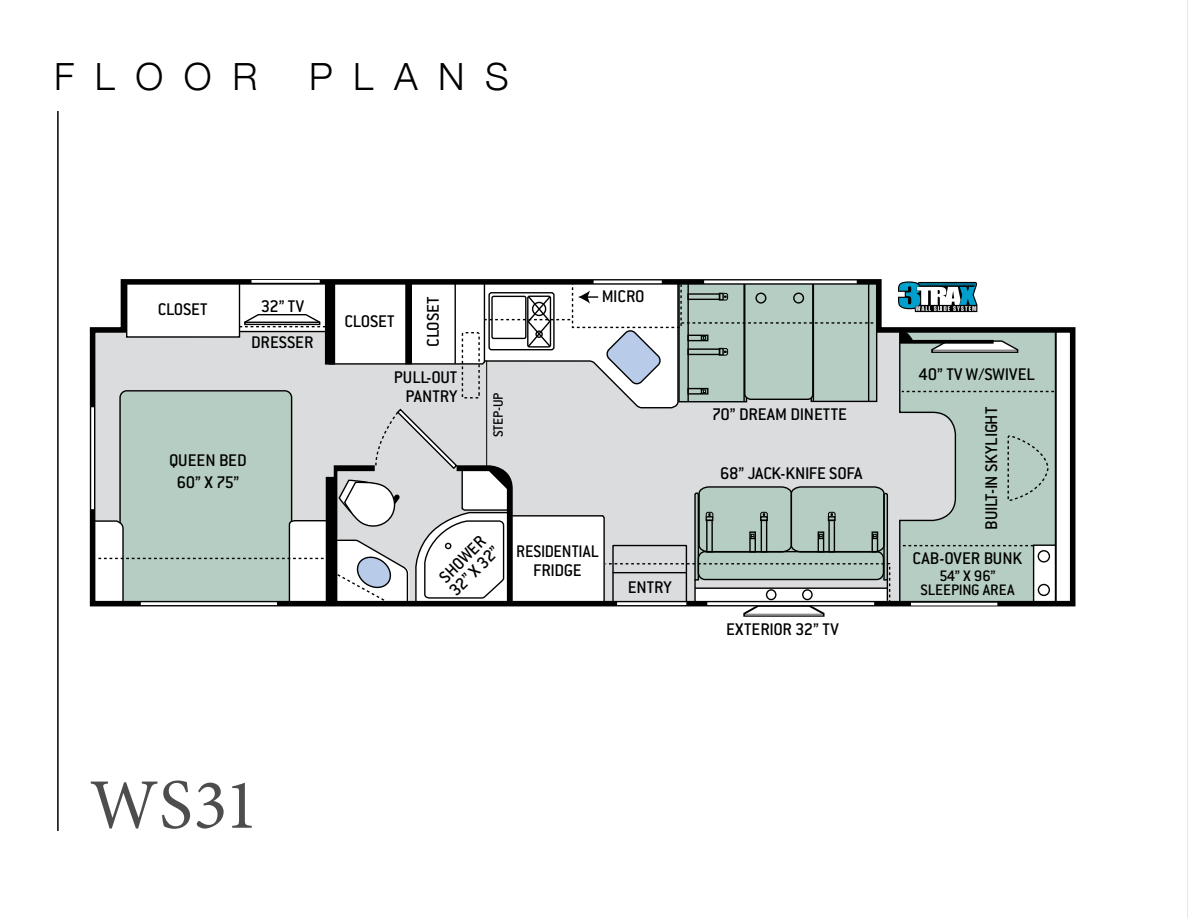
<style>
.page{position:relative;width:1188px;height:918px;background:#fff}
.page>*{position:absolute;margin:0;border:0;box-sizing:border-box;transform-origin:0 0}
.t1{font:71.1px "Minion Pro";color:#4c4d4f}
.t2{font:300 37.5px "Helvetica Neue";letter-spacing:.55em;color:#000}
.t3{font:500 18.6px/22.2px "Conduit ITC";color:#000;text-align:center}
.t4{font:500 18.6px "Conduit ITC";letter-spacing:-.025em;color:#000}
.t5{font:500 18.45px "Conduit ITC";color:#000;scale:.95 1}
.t6{font:500 16.65px/14.9px "Conduit ITC";color:#000;text-align:center}
.t7{font:500 14.85px "Conduit ITC";color:#000}
</style>
<div class="page">
<svg style="left:89px;top:279px;width:986px;height:328px"></svg>
<hr style="left:911px;top:603px;width:86px;height:3px;background:#fff">
<hr style="left:91px;top:407px;width:3px;height:102px;background:#fff">
<svg style="left:93px;top:280px;width:798px;height:336px"></svg>
<svg style="left:898px;top:281px;width:79px;height:31px"></svg>
<hr style="left:57px;top:111px;width:2px;height:720px;background:#000">
<hr style="left:1187px;top:0;width:1px;height:918px;background:#000">
<h2 class="t2" style="left:54px;top:54px;width:205px">FLOOR</h2>
<h2 class="t2" style="left:309px;top:54px;width:201px">PLANS</h2>
<p class="t3" style="left:158px;top:298px;width:51px">CLOSET</p>
<p class="t3" style="left:261px;top:295px;width:45px">32” TV</p>
<p class="t3" style="left:251px;top:331px;width:64px">DRESSER</p>
<p class="t3" style="left:169px;top:449px;width:79px">QUEEN BED<br>60” X 75”</p>
<p class="t3" style="left:345px;top:310px;width:51px">CLOSET</p>
<p class="t3" style="left:422px;top:347px;width:51px;rotate:-90deg">CLOSET</p>
<p class="t3" style="left:394px;top:368px;width:65px;line-height:18.6px;text-align:right">PULL-OUT<br>PANTRY</p>
<p class="t7" style="left:490px;top:437px;width:46px;rotate:-90deg">STEP-UP</p>
<p class="t3" style="left:602px;top:285px;width:45px">MICRO</p>
<p class="t3" style="left:434px;top:575px;width:65px;line-height:16.6px;text-align:left;rotate:-45deg">SHOWER<br>32” X 32”</p>
<p class="t5" style="left:516px;top:541px;width:88px">RESIDENTIAL</p>
<p class="t3" style="left:533px;top:559px;width:50px">FRIDGE</p>
<p class="t3" style="left:628px;top:576px;width:46px">ENTRY</p>
<p class="t3" style="left:712px;top:403px;width:137px">70” DREAM DINETTE</p>
<p class="t4" style="left:720px;top:463px;width:144px">68” JACK-KNIFE SOFA</p>
<p class="t3" style="left:726px;top:618px;width:114px">EXTERIOR 32” TV</p>
<p class="t3" style="left:918px;top:363px;width:118px">40” TV W/SWIVEL</p>
<p class="t4" style="left:981px;top:530px;width:124px;rotate:-90deg">BUILT-IN SKYLIGHT</p>
<p class="t3" style="left:913px;top:547px;width:111px">CAB-OVER BUNK</p>
<p class="t6" style="left:920px;top:568px;width:96px">54” X 96”<br>SLEEPING AREA</p>
<h1 class="t1" style="left:90px;top:757px;width:170px">WS31</h1>
</div>
